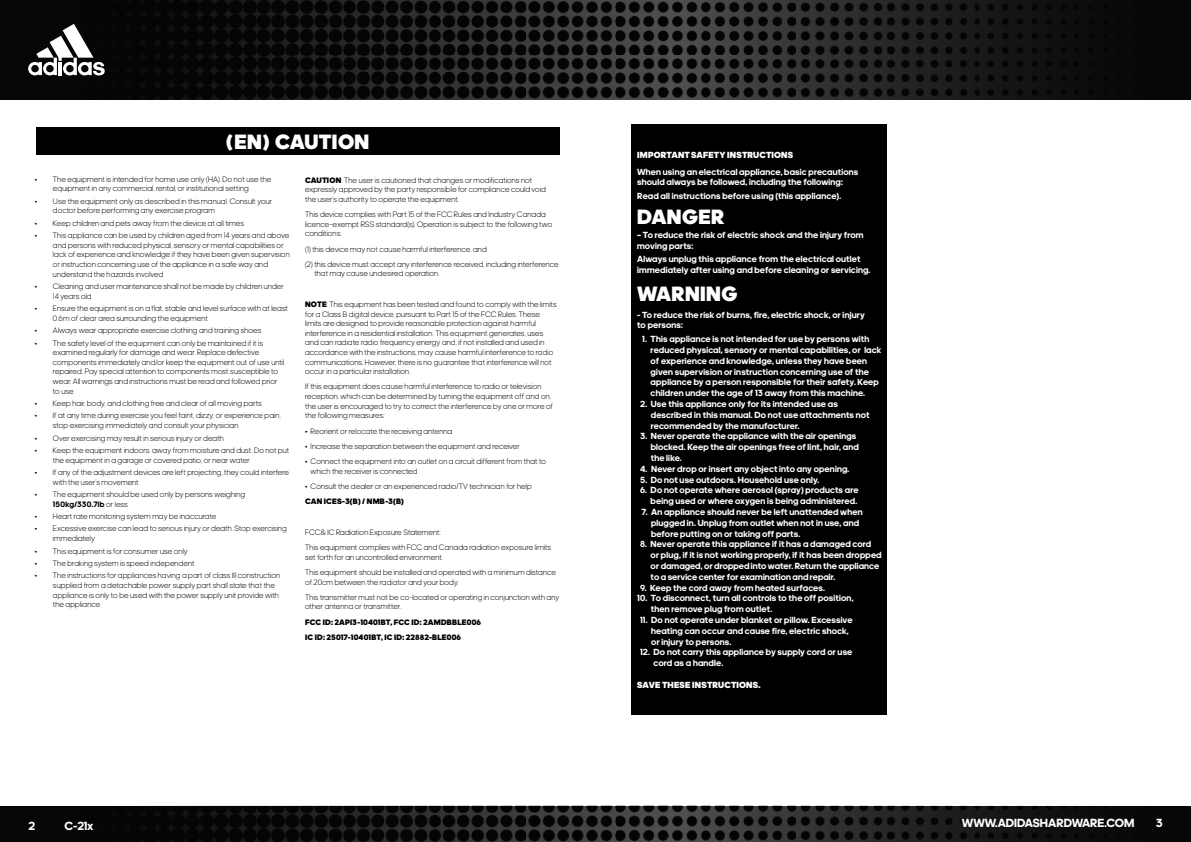
<style>
.page{position:relative;width:1191px;height:842px;background:#fff}
.page>*{position:absolute;margin:0;border:0;box-sizing:border-box;transform-origin:0 0}
.t1{font:900 21px "adineue PRO";letter-spacing:.02em;color:#fff}
.t2{font:700 12px "adineue PRO";color:#fff}
.t3{font:700 9px/10.8px "adineue PRO";letter-spacing:.015em;color:#fff}
.t4{font:900 9px "adineue PRO";letter-spacing:.015em;color:#fff}
.t5{font:300 8px/9.6px "adineue PRO";letter-spacing:.02em;color:#000}
.t6{font:900 8px/15.3px "adineue PRO";letter-spacing:.02em;color:#000}
.s1{font-weight:900}
.s2{font-weight:700}
</style>
<div class="page">
<img style="left:0;top:0;width:1191px;height:99px">
<img style="left:0;top:806px;width:1191px;height:36px">
<div style="left:36px;top:127px;width:523px;height:27px;background:#000"></div>
<div style="left:631px;top:124px;width:256px;height:591px;background:#000"></div>
<svg style="left:28px;top:24px;width:77px;height:51px"></svg>
<h1 class="t1" style="left:226px;top:129px;width:145px">(EN) CAUTION</h1>
<p class="t5" style="left:305px;top:175px;width:242px"><span class="s1">CAUTION</span>: The user is cautioned that changes or modifications not expressly approved by the party responsible for compliance could void the user's authority to operate the equipment.</p>
<p class="t5" style="left:305px;top:209px;width:248px">This device complies with Part 15 of the FCC Rules and Industry Canada licence-exempt RSS standard(s). Operation is subject to the following two conditions:</p>
<p class="t5" style="left:305px;top:241px;width:255px;line-height:15.3px">(1) this device may not cause harmful interference, and<br>(2) this device must accept any interference received, including interference</p>
<p class="t5" style="left:314px;top:269px;width:127px">that may cause undesired operation.</p>
<p class="t5" style="left:305px;top:299px;width:253px"><span class="s1">NOTE</span>: This equipment has been tested and found to comply with the limits for a Class B digital device, pursuant to Part 15 of the FCC Rules. These limits are designed to provide reasonable protection against harmful interference in a residential installation. This equipment generates, uses and can radiate radio frequency energy and, if not installed and used in accordance with the instructions, may cause harmful interference to radio communications. However, there is no guarantee that interference will not occur in a particular installation.</p>
<p class="t5" style="left:305px;top:382px;width:249px">If this equipment does cause harmful interference to radio or television reception, which can be determined by turning the equipment off and on, the user is encouraged to try to correct the interference by one or more of the following measures:</p>
<p class="t5" style="left:305px;top:426px;width:148px">• Reorient or relocate the receiving antenna</p>
<p class="t5" style="left:305px;top:441px;width:216px">• Increase the separation between the equipment and receiver</p>
<p class="t5" style="left:311px;top:456px;width:237px;text-indent:-5px">• Connect the equipment into an outlet on a circuit different from that to which the receiver is connected</p>
<p class="t5" style="left:305px;top:481px;width:228px">• Consult the dealer or an experienced radio/TV technician for help</p>
<p class="t6" style="left:305px;top:494px;width:100px">CAN ICES-3(B) / NMB-3(B)</p>
<p class="t5" style="left:305px;top:524px;width:247px;line-height:15.3px">FCC&amp; IC Radiation Exposure Statement:<br>This equipment complies with FCC and Canada radiation exposure limits</p>
<p class="t5" style="left:305px;top:549px;width:252px;line-height:15.3px">set forth for an uncontrolled environment.<br>This equipment should be installed and operated with a minimum distance</p>
<p class="t5" style="left:305px;top:574px;width:255px;line-height:15.3px">of 20cm between the radiator and your body.<br>This transmitter must not be co-located or operating in conjunction with any</p>
<p class="t5" style="left:305px;top:602px;width:97px">other antenna or transmitter.</p>
<p class="t6" style="left:305px;top:614px;width:177px">FCC ID: 2API3-10401BT, FCC ID: 2AMDBBLE006<br>IC ID: 25017-10401BT, IC ID: 22882-BLE006</p>
<p class="t5" style="left:35px;top:174px;width:238px;text-align:center">• The equipment is intended for home use only (HA). Do not use the equipment in any commercial, rental, or institutional setting</p>
<p class="t5" style="left:53px;top:196px;width:221px;text-indent:-18px">• Use the equipment only as described in this manual. Consult your doctor before performing any exercise program</p>
<p class="t5" style="left:35px;top:218px;width:210px">• Keep children and pets away from the device at all times</p>
<p class="t5" style="left:53px;top:231px;width:238px;text-indent:-18px">• This appliance can be used by children aged from 14 years and above and persons with reduced physical, sensory or mental capabilities or lack of experience and knowledge if they have been given supervision or instruction concerning use of the appliance in a safe way and understand the hazards involved</p>
<p class="t5" style="left:53px;top:281px;width:232px;text-indent:-18px">• Cleaning and user maintenance shall not be made by children under<br>14 years old</p>
<p class="t5" style="left:53px;top:303px;width:236px;text-indent:-18px">• Ensure the equipment is on a flat, stable and level surface with at least<br>0.6m of clear area surrounding the equipment</p>
<p class="t5" style="left:35px;top:326px;width:228px">• Always wear appropriate exercise clothing and training shoes</p>
<p class="t5" style="left:53px;top:338px;width:233px;text-indent:-18px">• The safety level of the equipment can only be maintained if it is examined regularly for damage and wear. Replace defective components immediately and/or keep the equipment out of use until repaired. Pay special attention to components most susceptible to wear. All warnings and instructions must be read and followed prior to use</p>
<p class="t5" style="left:35px;top:398px;width:228px">• Keep hair, body, and clothing free and clear of all moving parts</p>
<p class="t5" style="left:53px;top:411px;width:229px;text-indent:-18px">• If at any time during exercise you feel faint, dizzy, or experience pain, stop exercising immediately and consult your physician</p>
<p class="t5" style="left:35px;top:433px;width:190px">• Over exercising may result in serious injury or death</p>
<p class="t5" style="left:53px;top:445px;width:238px;text-indent:-18px">• Keep the equipment indoors, away from moisture and dust. Do not put the equipment in a garage or covered patio, or near water</p>
<p class="t5" style="left:53px;top:467px;width:238px;text-indent:-18px">• If any of the adjustment devices are left projecting, they could interfere with the user’s movement</p>
<p class="t5" style="left:53px;top:489px;width:194px;text-indent:-18px">• The equipment should be used only by persons weighing<br><span class="s2">150kg/330.7lb</span> or less</p>
<p class="t5" style="left:35px;top:511px;width:183px">• Heart rate monitoring system may be inaccurate</p>
<p class="t5" style="left:53px;top:524px;width:235px;text-indent:-18px">• Excessive exercise can lead to serious injury or death. Stop exercising immediately</p>
<p class="t5" style="left:35px;top:546px;width:154px">• This equipment is for consumer use only</p>
<p class="t5" style="left:35px;top:558px;width:161px">• The braking system is speed independent</p>
<p class="t5" style="left:53px;top:571px;width:228px;text-indent:-18px">• The instructions for appliances having a part of class III construction supplied from a detachable power supply part shall state that the appliance is only to be used with the power supply unit provide with the appliance</p>
<p class="t4" style="left:637px;top:150px;width:158px">IMPORTANT SAFETY INSTRUCTIONS</p>
<p class="t3" style="left:637px;top:166px;width:223px">When using an electrical appliance, basic precautions should always be followed, including the following:</p>
<p class="t3" style="left:637px;top:190px;width:205px">Read all instructions before using (this appliance).</p>
<h1 class="t1" style="left:637px;top:204px;width:89px">DANGER</h1>
<p class="t3" style="left:637px;top:229px;width:228px">– To reduce the risk of electric shock and the injury from moving parts:</p>
<p class="t3" style="left:637px;top:254px;width:235px">Always unplug this appliance from the electrical outlet immediately after using and before cleaning or servicing.</p>
<h1 class="t1" style="left:637px;top:281px;width:102px">WARNING</h1>
<p class="t3" style="left:637px;top:309px;width:229px">- To reduce the risk of burns, fire, electric shock, or injury to persons:</p>
<p class="t3" style="left:650px;top:333px;width:232px;text-indent:-8px">1. This appliance is not intended for use by persons with reduced physical, sensory or mental capabilities, or lack of experience and knowledge, unless they have been given supervision or instruction concerning use of the appliance by a person responsible for their safety. Keep children under the age of 13 away from this machine.</p>
<p class="t3" style="left:651px;top:398px;width:220px;text-indent:-11px">2. Use this appliance only for its intended use as described in this manual. Do not use attachments not recommended by the manufacturer.</p>
<p class="t3" style="left:650px;top:431px;width:210px;text-indent:-11px">3. Never operate the appliance with the air openings blocked. Keep the air openings free of lint, hair, and the like.</p>
<p class="t3" style="left:640px;top:463px;width:211px">4. Never drop or insert any object into any opening.</p>
<p class="t3" style="left:640px;top:474px;width:181px">5. Do not use outdoors. Household use only.</p>
<p class="t3" style="left:640px;top:485px;width:220px;text-align:right">6. Do not operate where aerosol (spray) products are being used or where oxygen is being administered.</p>
<p class="t3" style="left:651px;top:506px;width:213px;text-indent:-10px">7. An appliance should never be left unattended when plugged in. Unplug from outlet when not in use, and before putting on or taking off parts.</p>
<p class="t3" style="left:650px;top:539px;width:232px;text-indent:-11px">8. Never operate this appliance if it has a damaged cord or plug, if it is not working properly, if it has been dropped or damaged, or dropped into water. Return the appliance to a service center for examination and repair.</p>
<p class="t3" style="left:640px;top:582px;width:186px">9. Keep the cord away from heated surfaces.</p>
<p class="t3" style="left:651px;top:593px;width:204px;text-indent:-14px">10. To disconnect, turn all controls to the off position, then remove plug from outlet.</p>
<p class="t3" style="left:651px;top:614px;width:203px;text-indent:-11px">11. Do not operate under blanket or pillow. Excessive heating can occur and cause fire, electric shock, or injury to persons.</p>
<p class="t3" style="left:653px;top:647px;width:200px;text-indent:-14px">12. Do not carry this appliance by supply cord or use cord as a handle.</p>
<p class="t4" style="left:637px;top:679px;width:125px">SAVE THESE INSTRUCTIONS.</p>
<h2 class="t2" style="left:28px;top:819px;width:8px">2</h2>
<h2 class="t2" style="left:64px;top:819px;width:31px">C-21x</h2>
<h2 class="t2" style="left:961px;top:816px;width:174px">WWW.ADIDASHARDWARE.COM</h2>
<h2 class="t2" style="left:1155px;top:816px;width:8px">3</h2>
</div>
